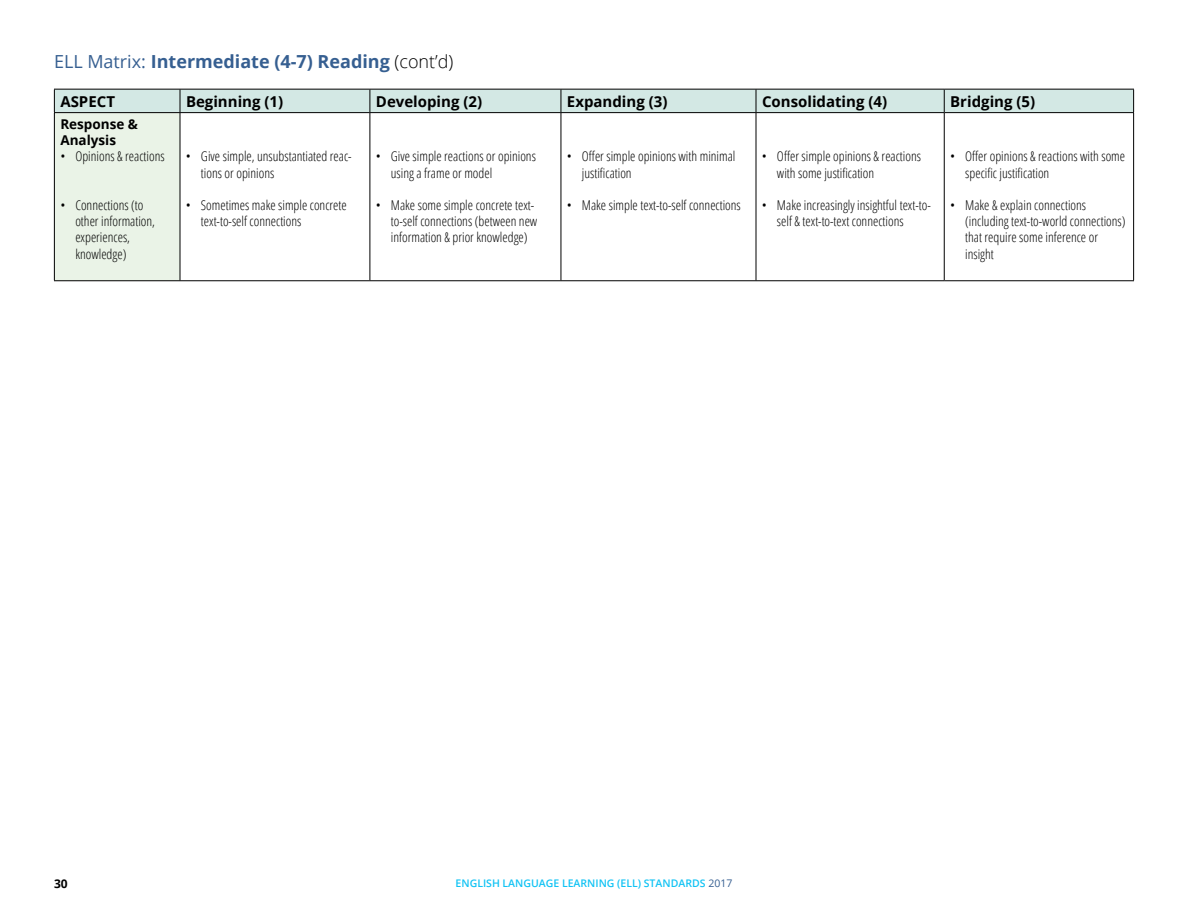
<style>
.page{position:relative;width:1188px;height:918px;background:#fff}
.page>*{position:absolute;margin:0;border:0;box-sizing:border-box;transform-origin:0 0}
.t1{font:700 18px "Open Sans";color:#365f91}
.t2{font:700 15px "Open Sans";color:#000}
.t3{font:300 condensed 13.5px/16.2px "Open Sans";color:#000}
.t4{font:700 13.5px/16.2px "Open Sans";color:#000}
.t5{font:700 12px "Open Sans";color:#000}
.t6{font:600 10.5px "Open Sans";color:#12c3f4}
.s1{font-weight:400}
.s2{font-weight:300;color:#000}
.s3{font-weight:400;color:#365f91}
</style>
<div class="page">
<div style="left:54px;top:113px;width:126px;height:168px;background:#eaf3e7"></div>
<div style="left:54px;top:89px;width:1080px;height:23px;background:#d3e8e4"></div>
<hr style="left:180px;top:112px;width:190px;height:1px;background:#000">
<hr style="left:370px;top:112px;width:191px;height:1px;background:#000">
<hr style="left:370px;top:113px;width:1px;height:167px;background:#000">
<hr style="left:561px;top:112px;width:195px;height:1px;background:#000">
<hr style="left:561px;top:113px;width:1px;height:167px;background:#000">
<hr style="left:756px;top:112px;width:188px;height:1px;background:#000">
<hr style="left:756px;top:113px;width:1px;height:167px;background:#000">
<hr style="left:944px;top:112px;width:190px;height:1px;background:#000">
<hr style="left:944px;top:113px;width:1px;height:167px;background:#000">
<hr style="left:1133px;top:113px;width:1px;height:167px;background:#000">
<hr style="left:180px;top:280px;width:190px;height:1px;background:#000">
<hr style="left:370px;top:280px;width:191px;height:1px;background:#000">
<hr style="left:561px;top:280px;width:195px;height:1px;background:#000">
<hr style="left:756px;top:280px;width:188px;height:1px;background:#000">
<hr style="left:944px;top:280px;width:190px;height:1px;background:#000">
<hr style="left:54px;top:112px;width:126px;height:1px;background:#000">
<hr style="left:54px;top:113px;width:1px;height:167px;background:#000">
<hr style="left:180px;top:113px;width:1px;height:167px;background:#000">
<hr style="left:54px;top:280px;width:126px;height:1px;background:#000">
<h1 class="t1" style="left:54px;top:49px;width:401px"><span class="s1">ELL Matrix:</span> Intermediate (4-7) Reading <span class="s2">(cont’d)</span></h1>
<p class="t2" style="left:60px;top:91px;width:56px">ASPECT</p>
<p class="t2" style="left:186px;top:91px;width:99px">Beginning (1)</p>
<p class="t2" style="left:376px;top:91px;width:108px">Developing (2)</p>
<p class="t2" style="left:567px;top:91px;width:102px">Expanding (3)</p>
<p class="t2" style="left:762px;top:91px;width:127px">Consolidating (4)</p>
<p class="t2" style="left:950px;top:91px;width:86px">Bridging (5)</p>
<p class="t4" style="left:60px;top:116px;width:79px">Response &amp;<br>Analysis</p>
<p class="t3" style="left:60px;top:148px;width:106px">• Opinions &amp; reactions</p>
<p class="t3" style="left:75px;top:197px;width:81px;text-indent:-15px">• Connections (to other information, experiences, knowledge)</p>
<p class="t3" style="left:582px;top:148px;width:155px;text-indent:-15px">• Offer simple opinions with minimal justification</p>
<p class="t3" style="left:567px;top:197px;width:175px">• Make simple text-to-self connections</p>
<p class="t3" style="left:777px;top:148px;width:146px;text-indent:-15px">• Offer simple opinions &amp; reactions with some justification</p>
<p class="t3" style="left:777px;top:197px;width:155px;text-indent:-15px">• Make increasingly insightful text-to&shy;self &amp; text-to-text connections</p>
<p class="t3" style="left:965px;top:148px;width:161px;text-indent:-15px">• Offer opinions &amp; reactions with some specific justification</p>
<p class="t3" style="left:965px;top:197px;width:162px;text-indent:-15px">• Make &amp; explain connections (including text-to-world connections) that require some inference or insight</p>
<p class="t3" style="left:201px;top:148px;width:152px;text-indent:-15px">• Give simple, unsubstantiated reac&shy;tions or opinions</p>
<p class="t3" style="left:201px;top:197px;width:147px;text-indent:-15px">• Sometimes make simple concrete text-to-self connections</p>
<p class="t3" style="left:391px;top:148px;width:147px;text-indent:-15px">• Give simple reactions or opinions using a frame or model</p>
<p class="t3" style="left:391px;top:197px;width:148px;text-indent:-15px">• Make some simple concrete text&shy;to-self connections (between new information &amp; prior knowledge)</p>
<p class="t5" style="left:54px;top:875px;width:15px">30</p>
<p class="t6" style="left:456px;top:876px;width:278px">ENGLISH LANGUAGE LEARNING (ELL) STANDARDS <span class="s3">2017</span></p>
</div>
